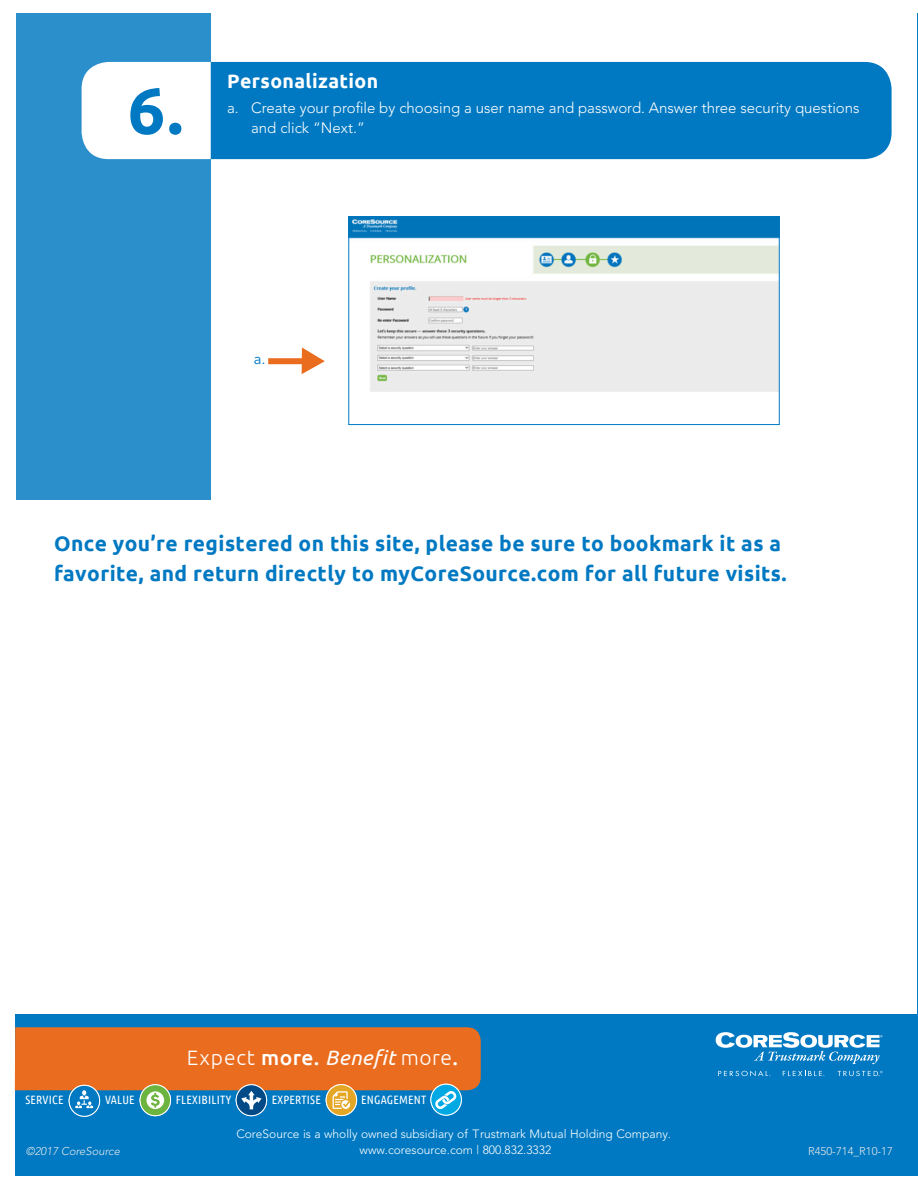
<style>
.page{position:relative;width:918px;height:1188px;background:#fff}
.page>*{position:absolute;margin:0;border:0;box-sizing:border-box;transform-origin:0 0}
.t1{font:700 65.7px "Ubuntu";color:#0079c2}
.t2{font:700 21px/30px "Ubuntu";letter-spacing:.02em;color:#0079c2}
.t3{font:300 20.85px "Ubuntu";letter-spacing:.04em;color:#fff}
.t4{font:700 19.5px "Ubuntu";letter-spacing:.02em;color:#fff}
.t5{font:300 15px/19.8px "Avenir";color:#fff}
.t6{font:15px "Avenir";color:#0079c2}
.t7{font:12.15px "Ubuntu Condensed";letter-spacing:.02em;color:#fff}
.t8{font:300 12px "Avenir";color:#fff}
.t9{font:italic 300 11.25px "Avenir";color:#e6e7e9}
.t10{font:300 11.25px "Avenir";color:#e6e7e9}
.s1{font-weight:500}
.s2{font-weight:400;font-style:italic}
</style>
<div class="page">
<hr style="left:917px;top:13px;width:1px;height:1111px;background:#0079c2">
<img style="left:350px;top:219px;width:428px;height:172px">
<div style="left:348px;top:217px;width:432px;height:208px;border:1px solid #0079c2"></div>
<div style="left:16px;top:1014px;width:902px;height:162px;background:#0079c2"></div>
<svg style="left:718px;top:1071px;width:52px;height:5px"></svg>
<svg style="left:783px;top:1071px;width:41px;height:5px"></svg>
<svg style="left:838px;top:1071px;width:45px;height:5px"></svg>
<svg style="left:716px;top:1032px;width:167px;height:32px"></svg>
<svg style="left:15px;top:1027px;width:466px;height:99px"></svg>
<div style="left:16px;top:13px;width:195px;height:487px;background:#2b8fcc"></div>
<div style="left:180px;top:62px;width:712px;height:97px;background:#0079c2;border-radius:27px"></div>
<div style="left:82px;top:62px;width:129px;height:97px;background:#fff"></div>
<div style="left:268px;top:358px;width:48px;height:6px;background:#ea6d1f"></div>
<svg style="left:302px;top:347px;width:23px;height:27px"></svg>
<p class="t1" style="left:128px;top:71px;width:57px">6.</p>
<p class="t4" style="left:227px;top:70px;width:153px">Personalization</p>
<p class="t5" style="left:251px;top:98px;width:610px;text-indent:-24px">a. Create your profile by choosing a user name and password. Answer three security questions and click “Next.”</p>
<p class="t6" style="left:254px;top:351px;width:13px">a.</p>
<p class="t2" style="left:54px;top:528px;width:734px">Once you’re registered on this site, please be sure to bookmark it as a favorite, and return directly to myCoreSource.com for all future visits.</p>
<p class="t3" style="left:187px;top:1045px;width:273px">Expect <span class="s1">more.</span> <span class="s2">Benefit</span> more<span class="s1">.</span></p>
<p class="t7" style="left:25px;top:1092px;width:40px">SERVICE</p>
<p class="t7" style="left:105px;top:1092px;width:31px">VALUE</p>
<p class="t7" style="left:176px;top:1092px;width:57px">FLEXIBILITY</p>
<p class="t7" style="left:272px;top:1092px;width:51px">EXPERTISE</p>
<p class="t7" style="left:361px;top:1092px;width:67px">ENGAGEMENT</p>
<p class="t8" style="left:236px;top:1127px;width:436px">CoreSource is a wholly owned subsidiary of Trustmark Mutual Holding Company.</p>
<p class="t8" style="left:360px;top:1143px;width:193px">www.coresource.com | 800.832.3332</p>
<p class="t9" style="left:26px;top:1145px;width:96px">©2017 CoreSource</p>
<p class="t10" style="left:808px;top:1145px;width:86px">R450-714_R10-17</p>
</div>
